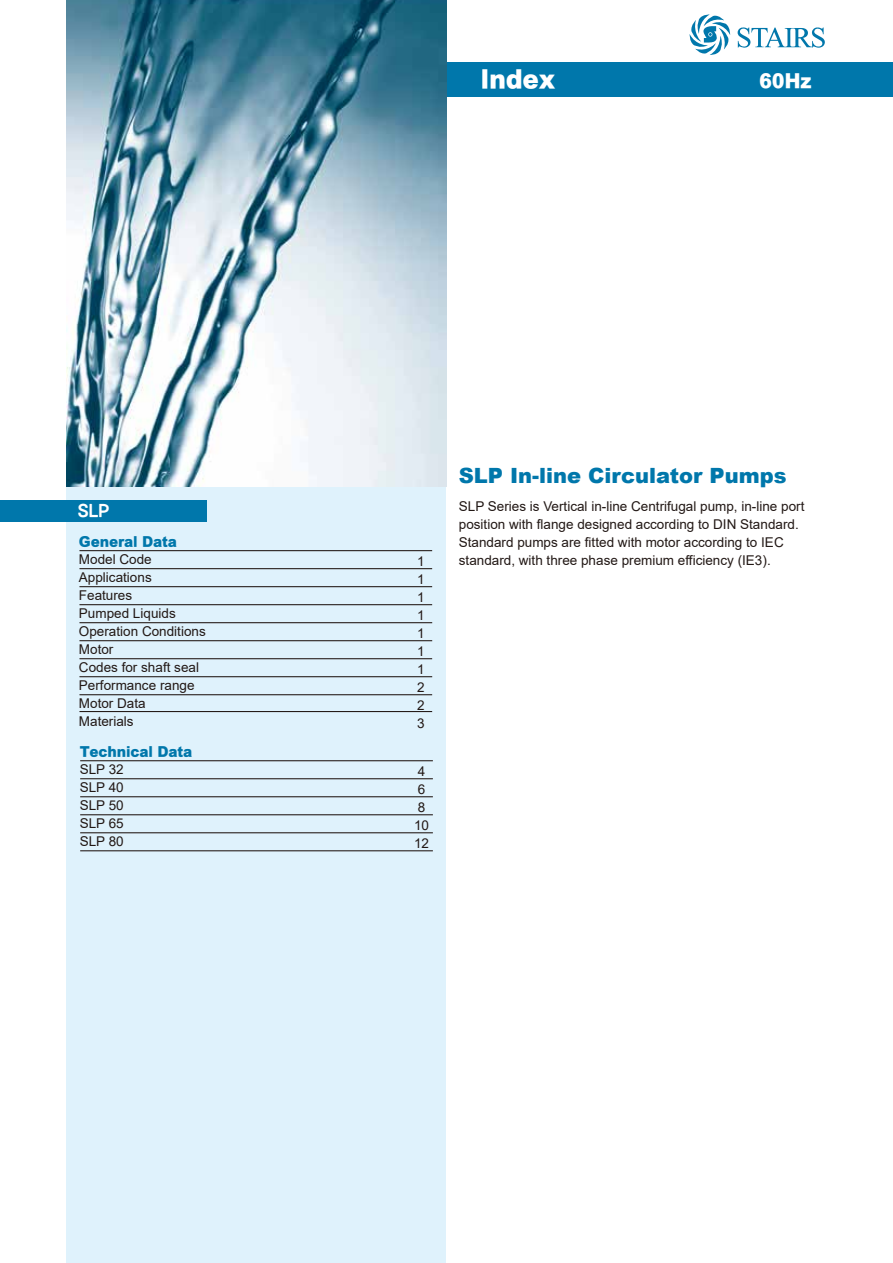
<style>
.page{position:relative;width:893px;height:1263px;background:#fff}
.page>*{position:absolute;margin:0;border:0;box-sizing:border-box;transform-origin:0 0}
.t1{font:27px "DF Hei UB HKP BF";color:#fff}
.t2{font:900 21px "Arial";color:#0077ab}
.t3{font:21px "DF Hei UB HKP BF";color:#fff}
.t4{font:800 18px "Han Wang Hei";color:#fff}
.t5{font:15px "DF Hei UB HKP BF";color:#0077ab}
.t6{font:13.5px/18px "Arial";color:#221815}
</style>
<div class="page">
<div style="left:67px;top:478px;width:379px;height:785px;background:#dff2fc"></div>
<div style="left:446px;top:62px;width:447px;height:35px;background:#0077ab"></div>
<svg style="left:689px;top:14px;width:41px;height:41px"></svg>
<svg style="left:738px;top:27px;width:87px;height:21px"></svg>
<img style="left:67px;top:0;width:379px;height:486px">
<div style="left:0;top:500px;width:207px;height:21px;background:#0077ab"></div>
<hr style="left:79px;top:550px;width:353px;height:1px;background:#221815">
<hr style="left:79px;top:568px;width:353px;height:1px;background:#221815">
<hr style="left:79px;top:586px;width:353px;height:1px;background:#221815">
<hr style="left:79px;top:604px;width:353px;height:1px;background:#221815">
<hr style="left:79px;top:622px;width:353px;height:1px;background:#221815">
<hr style="left:79px;top:640px;width:353px;height:1px;background:#221815">
<hr style="left:79px;top:658px;width:353px;height:1px;background:#221815">
<hr style="left:79px;top:694px;width:353px;height:1px;background:#221815">
<hr style="left:79px;top:711px;width:353px;height:1px;background:#221815">
<hr style="left:80px;top:760px;width:353px;height:1px;background:#221815">
<hr style="left:80px;top:778px;width:353px;height:1px;background:#221815">
<hr style="left:80px;top:796px;width:353px;height:1px;background:#221815">
<hr style="left:80px;top:814px;width:353px;height:1px;background:#221815">
<hr style="left:80px;top:832px;width:353px;height:1px;background:#221815">
<hr style="left:80px;top:850px;width:353px;height:1px;background:#221815">
<hr style="left:79px;top:676px;width:353px;height:1px;background:#221815">
<h1 class="t1" style="left:480px;top:65px;width:76px">Index</h1>
<h2 class="t3" style="left:759px;top:70px;width:54px">60Hz</h2>
<h3 class="t4" style="left:78px;top:501px;width:33px">SLP</h3>
<p class="t5" style="left:79px;top:534px;width:99px">General Data</p>
<p class="t6" style="left:79px;top:550px;width:128px">Model Code<br>Applications<br>Features<br>Pumped Liquids<br>Operation Conditions<br>Motor<br>Codes for shaft seal<br>Performance range<br>Motor Data<br>Materials</p>
<p class="t6" style="left:417px;top:552px;width:9px;text-align:justify">1<br>1<br>1<br>1<br>1<br>1<br>1<br>2<br>2<br>3</p>
<p class="t5" style="left:80px;top:744px;width:114px">Technical Data</p>
<p class="t6" style="left:80px;top:760px;width:46px;text-align:justify">SLP 32<br>SLP 40<br>SLP 50<br>SLP 65<br>SLP 80</p>
<p class="t6" style="left:414px;top:762px;width:17px">4<br>6<br>8<br>10<br>12</p>
<h2 class="t2" style="left:459px;top:460px;width:329px">SLP In-line Circulator Pumps</h2>
<p class="t6" style="left:459px;top:497px;width:347px">SLP Series is Vertical in-line Centrifugal pump, in-line port position with flange designed according to DIN Standard.<br>Standard pumps are fitted with motor according to IEC standard, with three phase premium efficiency (IE3).</p>
</div>
